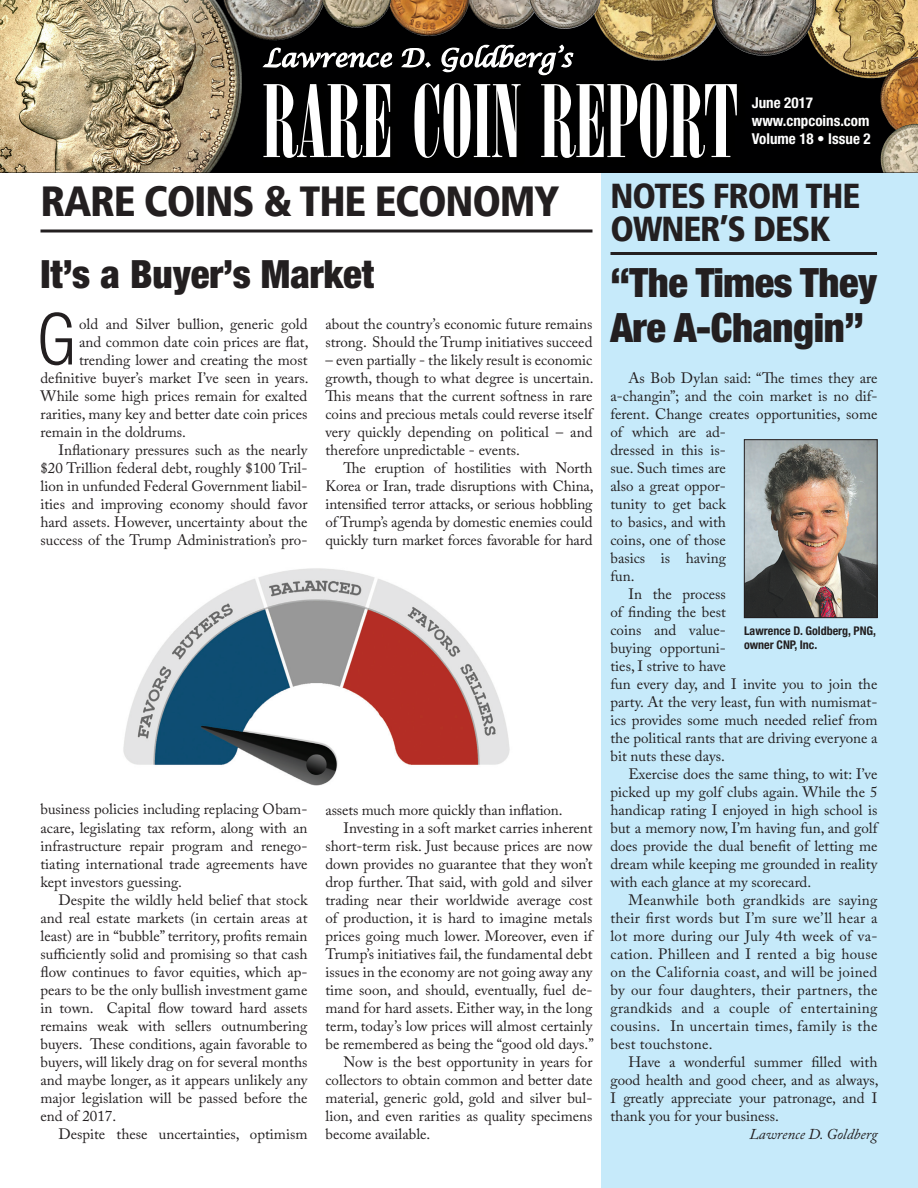
<style>
.page{position:relative;width:918px;height:1188px;background:#fff}
.page>*{position:absolute;margin:0;border:0;box-sizing:border-box;transform-origin:0 0}
.t1{font:300 condensed 72px "Helvetica Neue";color:#231f20}
.t2{font:900 condensed 42px "Frutiger";letter-spacing:-.03em;color:#231f20}
.t3{font:900 condensed 40.5px/45px "Helvetica Neue";letter-spacing:-.01em;color:#231f20}
.t4{font:900 condensed 39px "Helvetica Neue";color:#231f20}
.t5{font:900 condensed 34.5px "Frutiger";letter-spacing:-.03em;color:#231f20}
.t6{font:15px/18px "Adobe Caslon Pro";color:#231f20;text-align:justify}
.t7{font:15px "Adobe Caslon Pro";letter-spacing:.02em;color:#231f20}
.t8{font:700 condensed 15px/18px "Helvetica Neue";color:#fff}
.t9{font:italic 15px "Adobe Caslon Pro";color:#231f20}
.t10{font:700 condensed 12px/14.4px "Helvetica Neue";color:#231f20}
</style>
<div class="page">
<div style="left:602px;top:0;width:316px;height:1188px;background:#c6eafa"></div>
<img style="left:746px;top:441px;width:130px;height:175px">
<div style="left:744px;top:439px;width:134px;height:179px;border:1px solid #231f20"></div>
<hr style="left:40px;top:230px;width:552px;height:2px;background:#231f20">
<hr style="left:610px;top:252px;width:267px;height:3px;background:#231f20">
<svg style="left:242px;top:0;width:676px;height:172px;background:#2a2218"></svg>
<img style="left:0;top:0;width:242px;height:172px">
<img style="left:804px;top:0;width:114px;height:78px">
<img style="left:591px;top:0;width:60px;height:60px">
<div style="left:262px;top:81px;width:484px;height:86px;background:#000"></div>
<svg style="left:263px;top:83px;width:474px;height:75px"></svg>
<img style="left:468px;top:0;width:30px;height:28px">
<img style="left:882px;top:57px;width:35px;height:29px">
<img style="left:388px;top:0;width:19px;height:30px">
<img style="left:529px;top:0;width:35px;height:29px">
<img style="left:712px;top:0;width:89px;height:57px">
<img style="left:223px;top:0;width:46px;height:40px">
<img style="left:881px;top:124px;width:30px;height:45px">
<img style="left:322px;top:0;width:44px;height:28px">
<svg style="left:261px;top:44px;width:313px;height:32px"></svg>
<img style="left:123px;top:568px;width:387px;height:217px">
<p class="t8" style="left:752px;top:94px;width:120px">June 2017 www.cnpcoins.com<br>Volume 18 • Issue 2</p>
<h2 class="t2" style="left:40px;top:176px;width:821px">RARE COINS &amp; THE ECONOMY <sup>NOTES</sup> <sup>FROM</sup> <sup>THE</sup></h2>
<h3 class="t5" style="left:610px;top:208px;width:222px">OWNER’S DESK</h3>
<h3 class="t3" style="left:610px;top:259px;width:268px">“The Times They<br>Are A-Changin”</h3>
<h3 class="t4" style="left:40px;top:250px;width:335px">It’s a Buyer’s Market</h3>
<h1 class="t1" style="left:37px;top:298px;width:40px">G</h1>
<p class="t6" style="left:79px;top:314px;width:230px">old and Silver bullion, generic gold</p>
<p class="t6" style="left:325px;top:314px;width:269px">about the country’s economic future remains strong. Should the Trump initiatives succeed</p>
<p class="t6" style="left:325px;top:350px;width:270px">– even partially - the likely result is economic growth, though to what degree is uncertain.<br>This means that the current softness in rare coins and precious metals could reverse itself very quickly depending on political – and therefore unpredictable - events.</p>
<p class="t6" style="left:325px;top:458px;width:270px;text-indent:18px">The eruption of hostilities with North Korea or Iran, trade disruptions with China, intensified terror attacks, or serious hobbling of Trump’s agenda by domestic enemies could quickly turn market forces favorable for hard</p>
<p class="t6" style="left:79px;top:332px;width:231px">and common date coin prices are flat,</p>
<p class="t6" style="left:79px;top:350px;width:230px">trending lower and creating the most</p>
<p class="t6" style="left:40px;top:368px;width:270px">definitive buyer’s market I’ve seen in years.</p>
<p class="t6" style="left:40px;top:386px;width:268px">While some high prices remain for exalted</p>
<p class="t6" style="left:40px;top:404px;width:268px">rarities, many key and better date coin prices</p>
<p class="t6" style="left:40px;top:422px;width:147px">remain in the doldrums.</p>
<p class="t6" style="left:58px;top:440px;width:251px">Inflationary pressures such as the nearly</p>
<p class="t6" style="left:40px;top:458px;width:269px">$20 Trillion federal debt, roughly $100 Tril-</p>
<p class="t6" style="left:40px;top:476px;width:269px">lion in unfunded Federal Government liabil-</p>
<p class="t6" style="left:40px;top:494px;width:268px">ities and improving economy should favor</p>
<p class="t6" style="left:40px;top:512px;width:268px">hard assets. However, uncertainty about the</p>
<p class="t6" style="left:40px;top:530px;width:268px">success of the Trump Administration’s pro-</p>
<p class="t6" style="left:628px;top:368px;width:250px">As Bob Dylan said: “The times they are</p>
<p class="t6" style="left:610px;top:386px;width:269px">a-changin”; and the coin market is no dif-</p>
<p class="t6" style="left:610px;top:404px;width:268px">ferent. Change creates opportunities, some</p>
<p class="t6" style="left:610px;top:422px;width:117px">of which are ad-</p>
<p class="t6" style="left:610px;top:440px;width:117px">dressed in this is-</p>
<p class="t6" style="left:610px;top:458px;width:117px">sue. Such times are</p>
<p class="t6" style="left:610px;top:476px;width:117px">also a great oppor-</p>
<p class="t6" style="left:610px;top:494px;width:117px">tunity to get back</p>
<p class="t6" style="left:610px;top:512px;width:117px">to basics, and with</p>
<p class="t6" style="left:610px;top:530px;width:117px">coins, one of those</p>
<p class="t6" style="left:610px;top:548px;width:117px">basics is having</p>
<p class="t6" style="left:610px;top:566px;width:26px">fun.</p>
<p class="t6" style="left:628px;top:584px;width:99px">In the process</p>
<p class="t6" style="left:610px;top:602px;width:117px">of finding the best</p>
<p class="t6" style="left:610px;top:620px;width:117px">coins and value-</p>
<p class="t6" style="left:610px;top:638px;width:117px">buying opportuni-</p>
<p class="t6" style="left:610px;top:656px;width:117px">ties, I strive to have</p>
<p class="t6" style="left:610px;top:674px;width:268px">fun every day, and I invite you to join the</p>
<p class="t6" style="left:610px;top:692px;width:268px">party. At the very least, fun with numismat-</p>
<p class="t6" style="left:610px;top:710px;width:268px">ics provides some much needed relief from</p>
<p class="t6" style="left:610px;top:728px;width:269px">the political rants that are driving everyone a</p>
<p class="t6" style="left:610px;top:746px;width:116px">bit nuts these days.</p>
<p class="t6" style="left:628px;top:764px;width:250px">Exercise does the same thing, to wit: I’ve</p>
<p class="t6" style="left:610px;top:782px;width:269px">picked up my golf clubs again. While the 5</p>
<p class="t6" style="left:610px;top:800px;width:268px">handicap rating I enjoyed in high school is</p>
<p class="t6" style="left:610px;top:818px;width:268px">but a memory now, I’m having fun, and golf</p>
<p class="t6" style="left:610px;top:836px;width:268px">does provide the dual benefit of letting me</p>
<p class="t6" style="left:610px;top:854px;width:268px">dream while keeping me grounded in reality</p>
<p class="t6" style="left:610px;top:872px;width:202px">with each glance at my scorecard.</p>
<p class="t7" style="left:628px;top:891px;width:251px">Meanwhile both grandkids are saying</p>
<p class="t7" style="left:610px;top:909px;width:269px">their first words but I’m sure we’ll hear a</p>
<p class="t7" style="left:610px;top:927px;width:269px">lot more during our July 4th week of va-</p>
<p class="t7" style="left:610px;top:945px;width:269px">cation. Philleen and I rented a big house</p>
<p class="t7" style="left:610px;top:963px;width:268px">on the California coast, and will be joined</p>
<p class="t7" style="left:610px;top:981px;width:269px">by our four daughters, their partners, the</p>
<p class="t7" style="left:610px;top:999px;width:268px">grandkids and a couple of entertaining</p>
<p class="t7" style="left:610px;top:1017px;width:269px">cousins. In uncertain times, family is the</p>
<p class="t7" style="left:610px;top:1035px;width:104px">best touchstone.</p>
<p class="t6" style="left:628px;top:1052px;width:250px">Have a wonderful summer filled with</p>
<p class="t6" style="left:610px;top:1070px;width:270px">good health and good cheer, and as always,</p>
<p class="t6" style="left:610px;top:1088px;width:268px">I greatly appreciate your patronage, and I</p>
<p class="t6" style="left:610px;top:1106px;width:170px">thank you for your business.</p>
<p class="t9" style="left:749px;top:1125px;width:130px">Lawrence D. Goldberg</p>
<p class="t10" style="left:744px;top:623px;width:134px">Lawrence D. Goldberg, PNG, owner CNP, Inc.</p>
<p class="t6" style="left:40px;top:800px;width:268px">business policies including replacing Obam&shy;acare, legislating tax reform, along with an infrastructure repair program and renego&shy;tiating international trade agreements have kept investors guessing.</p>
<p class="t6" style="left:40px;top:890px;width:269px;text-indent:18px">Despite the wildly held belief that stock and real estate markets (in certain areas at least) are in “bubble” territory, profits remain sufficiently solid and promising so that cash flow continues to favor equities, which ap&shy;pears to be the only bullish investment game in town. Capital flow toward hard assets remains weak with sellers outnumbering buyers. These conditions, again favorable to buyers, will likely drag on for several months and maybe longer, as it appears unlikely any major legislation will be passed before the end of 2017.</p>
<p class="t6" style="left:58px;top:1124px;width:250px">Despite these uncertainties, optimism</p>
<p class="t6" style="left:325px;top:800px;width:239px">assets much more quickly than inflation.</p>
<p class="t6" style="left:343px;top:818px;width:251px">Investing in a soft market carries inherent</p>
<p class="t6" style="left:325px;top:836px;width:268px">short-term risk. Just because prices are now</p>
<p class="t6" style="left:325px;top:854px;width:268px">down provides no guarantee that they won’t</p>
<p class="t6" style="left:325px;top:872px;width:268px">drop further. That said, with gold and silver</p>
<p class="t6" style="left:325px;top:890px;width:268px">trading near their worldwide average cost</p>
<p class="t6" style="left:325px;top:908px;width:269px">of production, it is hard to imagine metals</p>
<p class="t6" style="left:325px;top:926px;width:268px">prices going much lower. Moreover, even if</p>
<p class="t6" style="left:325px;top:944px;width:269px">Trump’s initiatives fail, the fundamental debt</p>
<p class="t6" style="left:325px;top:962px;width:268px">issues in the economy are not going away any</p>
<p class="t6" style="left:325px;top:980px;width:268px">time soon, and should, eventually, fuel de-</p>
<p class="t6" style="left:325px;top:998px;width:268px">mand for hard assets. Either way, in the long</p>
<p class="t6" style="left:325px;top:1016px;width:268px">term, today’s low prices will almost certainly</p>
<p class="t6" style="left:325px;top:1034px;width:270px">be remembered as being the “good old days.”</p>
<p class="t6" style="left:343px;top:1052px;width:250px">Now is the best opportunity in years for</p>
<p class="t6" style="left:325px;top:1070px;width:268px">collectors to obtain common and better date</p>
<p class="t6" style="left:325px;top:1088px;width:268px">material, generic gold, gold and silver bul-</p>
<p class="t6" style="left:325px;top:1106px;width:268px">lion, and even rarities as quality specimens</p>
<p class="t6" style="left:325px;top:1124px;width:106px">become available.</p>
</div>
